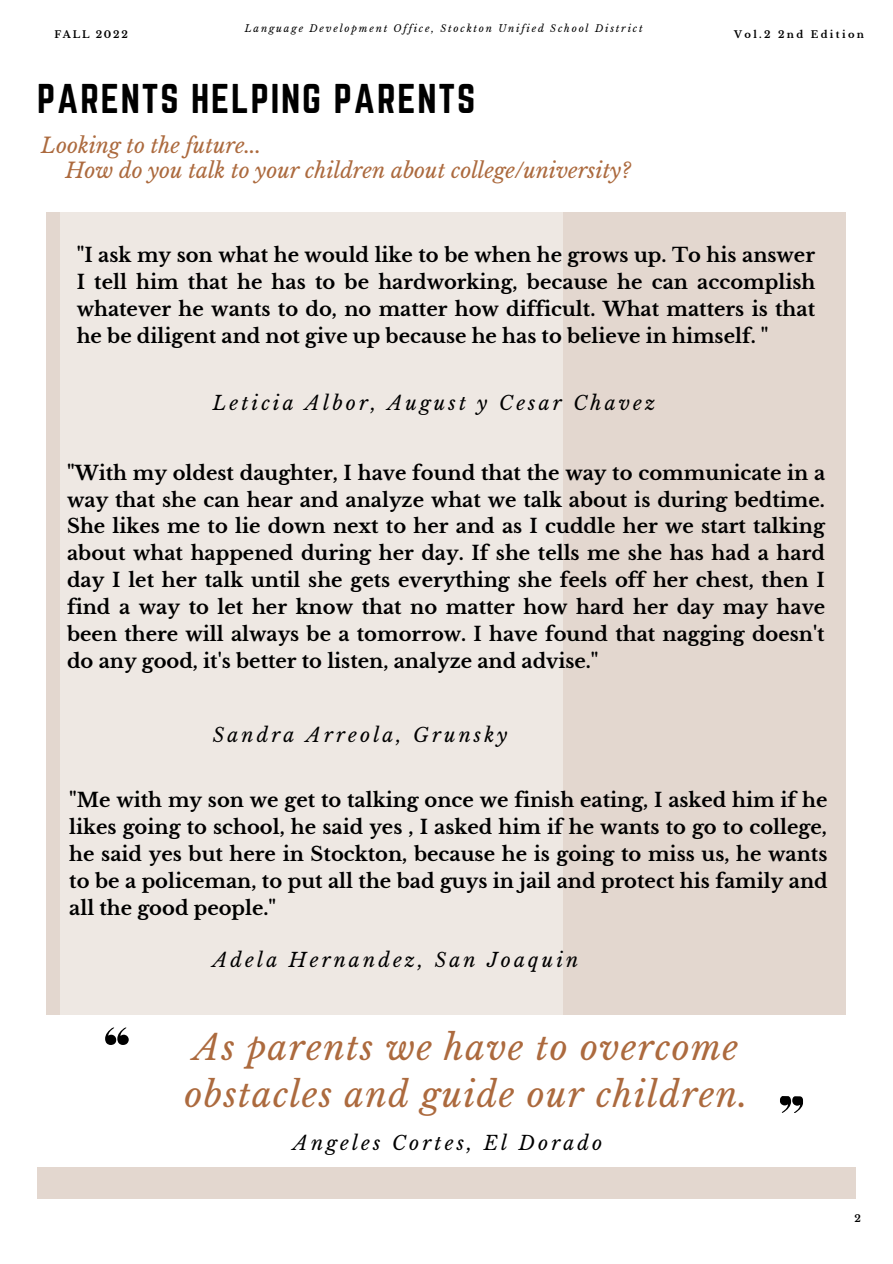
<style>
.page{position:relative;width:893px;height:1264px;background:#fff}
.page>*{position:absolute;margin:0;border:0;box-sizing:border-box;transform-origin:0 0}
.t1{font:36.3px "Norwester";letter-spacing:.05em;color:#000}
.t2{font:italic 34.5px/47.2px "Libre Baskerville";letter-spacing:.04em;color:#ac6a3e}
.t3{font:italic 21px "Libre Baskerville";color:#ac6a3e}
.t4{font:700 19.5px/27px "Libre Baskerville";color:#000;text-align:justify}
.t5{font:italic 19.35px "Libre Baskerville";letter-spacing:.16em;color:#000}
.t6{font:italic 9.9px "Libre Baskerville";letter-spacing:.18em;color:#000}
.t7{font:700 9.9px "Libre Baskerville";letter-spacing:.24em;color:#000}
.t8{font:700 9.9px "Libre Baskerville";letter-spacing:.18em;color:#000}
</style>
<div class="page">
<div style="left:46px;top:212px;width:800px;height:802px;background:#e3d7cf"></div>
<svg style="left:105px;top:1028px;width:24px;height:16px"></svg>
<svg style="left:780px;top:1096px;width:23px;height:17px"></svg>
<div style="left:60px;top:212px;width:502px;height:816px;background:#eee8e3"></div>
<div style="left:37px;top:1166px;width:818px;height:32px;background:#e3d7cf"></div>
<p class="t6" style="left:245px;top:23px;width:399px">Language Development Office, Stockton Unified School District</p>
<p class="t8" style="left:54px;top:28px;width:75px">FALL 2022</p>
<p class="t7" style="left:734px;top:28px;width:132px">Vol.2 2nd Edition</p>
<h1 class="t1" style="left:37px;top:77px;width:439px">PARENTS HELPING PARENTS</h1>
<p class="t3" style="left:41px;top:133px;width:221px">Looking to the future...</p>
<p class="t3" style="left:65px;top:158px;width:567px">How do you talk to your children about college/university?</p>
<p class="t4" style="left:77px;top:242px;width:740px">"I ask my son what he would like to be when he grows up. To his answer I tell him that he has to be hardworking, because he can accomplish whatever he wants to do, no matter how difficult. What matters is that he be diligent and not give up because he has to believe in himself. "</p>
<p class="t5" style="left:213px;top:391px;width:444px">Leticia Albor, August y Cesar Chavez</p>
<p class="t4" style="left:67px;top:459px;width:759px">"With my oldest daughter, I have found that the way to communicate in a way that she can hear and analyze what we talk about is during bedtime.<br>She likes me to lie down next to her and as I cuddle her we start talking about what happened during her day. If she tells me she has had a hard day I let her talk until she gets everything she feels off her chest, then I find a way to let her know that no matter how hard her day may have been there will always be a tomorrow. I have found that nagging doesn't do any good, it's better to listen, analyze and advise."</p>
<p class="t5" style="left:213px;top:723px;width:296px">Sandra Arreola, Grunsky</p>
<p class="t4" style="left:69px;top:786px;width:759px">"Me with my son we get to talking once we finish eating, I asked him if he likes going to school, he said yes , I asked him if he wants to go to college, he said yes but here in Stockton, because he is going to miss us, he wants to be a policeman, to put all the bad guys in jail and protect his family and all the good people."</p>
<p class="t5" style="left:213px;top:948px;width:367px">Adela Hernandez, San Joaquin</p>
<h2 class="t2" style="left:184px;top:1024px;width:564px">As parents we have to overcome obstacles and guide our children.</h2>
<p class="t5" style="left:293px;top:1130px;width:310px">Angeles Cortes, El Dorado</p>
<p class="t7" style="left:854px;top:1212px;width:8px">2</p>
</div>
